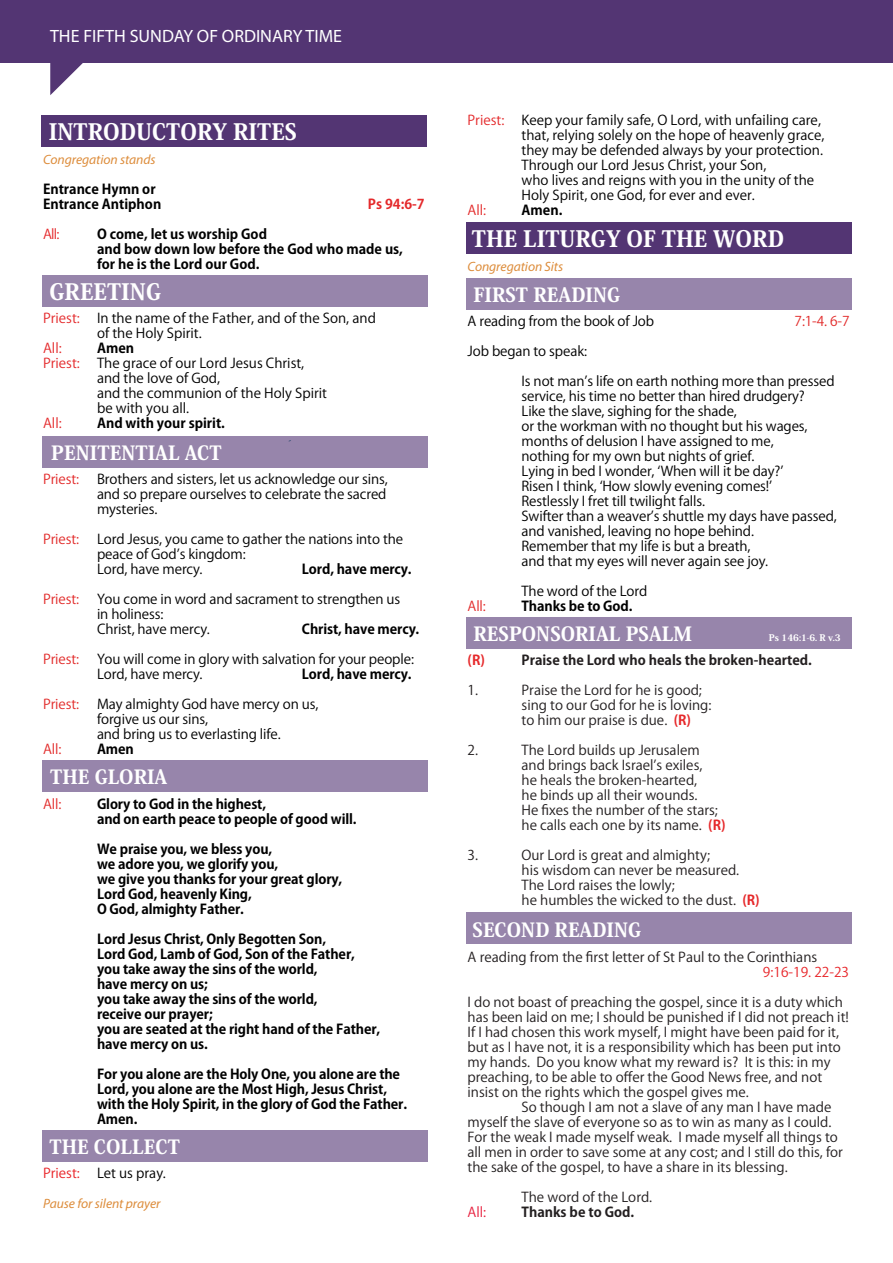
<style>
.page{position:relative;width:893px;height:1263px;background:#fff}
.page>*{position:absolute;margin:0;border:0;box-sizing:border-box;transform-origin:0 0}
.t1{font:800 22.35px "Koz Min Pro";color:#fff}
.t2{font:800 19.35px "Koz Min Pro";color:#fff}
.t3{font:17.85px "Myriad Pro";color:#fff}
.t4{font:13.5px/15px "Koz Go Pro";letter-spacing:-.01em;color:#000}
.t5{font:13.5px/15px "Koz Go Pro";color:#231f20}
.t6{font:700 13.5px/15px "Koz Go Pro";letter-spacing:-.01em;color:#000}
.t7{font:italic 13.5px "Myriad Pro";letter-spacing:-.005em;color:#dd8d3c}
.t8{font:700 13.5px "Koz Go Pro";color:#231f20}
.t9{font:13.5px "Koz Go Pro";letter-spacing:-.01em;color:#e22b2a}
.t10{font:13.5px "Koz Go Pro";color:#e4292b}
.t11{font:13.5px "Koz Go Pro";color:#e8262a}
.t12{font:13.5px "Koz Go Pro";letter-spacing:-.01em;color:#e32a2a}
.t13{font:700 13.5px "Koz Go Pro";color:#e4292b}
.t14{font:13.5px "Koz Go Pro";color:#e92428}
.t15{font:13.5px "Koz Go Pro";color:#e5282b}
.t16{font:13.5px "Koz Go Pro";color:#e7213f}
.t17{font:700 13.5px "Koz Go Pro";color:#e6282a}
.t18{font:800 9px "Koz Min Pro";color:#fff}
.s1{font-weight:700;color:#e6282a}
</style>
<div class="page">
<div style="left:0;top:0;width:893px;height:63px;background:#533573"></div>
<svg style="left:50px;top:63px;width:33px;height:32px"></svg>
<div style="left:41px;top:115px;width:386px;height:32px;background:#533573"></div>
<div style="left:43px;top:275px;width:385px;height:32px;background:#9785ab"></div>
<div style="left:42px;top:436px;width:386px;height:32px;background:#9785ab"></div>
<div style="left:466px;top:222px;width:385px;height:32px;background:#533573"></div>
<div style="left:466px;top:278px;width:385px;height:32px;background:#9785ab"></div>
<div style="left:466px;top:617px;width:386px;height:32px;background:#9785ab"></div>
<div style="left:466px;top:912px;width:385px;height:32px;background:#9785ab"></div>
<div style="left:42px;top:1130px;width:386px;height:32px;background:#9785ab"></div>
<div style="left:42px;top:760px;width:386px;height:32px;background:#9785ab"></div>
<h3 class="t3" style="left:50px;top:25px;width:294px">THE FIFTH SUNDAY OF ORDINARY TIME</h3>
<h1 class="t1" style="left:49px;top:115px;width:250px">INTRODUCTORY RITES</h1>
<p class="t7" style="left:43px;top:151px;width:114px">Congregation stands</p>
<p class="t6" style="left:43px;top:183px;width:120px">Entrance Hymn or<br>Entrance Antiphon</p>
<p class="t13" style="left:368px;top:195px;width:58px">Ps 94:6-7</p>
<p class="t15" style="left:43px;top:225px;width:18px">All:</p>
<p class="t6" style="left:97px;top:228px;width:307px">O come, let us worship God<br>and bow down low before the God who made us, for he is the Lord our God.</p>
<h1 class="t1" style="left:50px;top:275px;width:113px">GREETING</h1>
<p class="t10" style="left:43px;top:309px;width:38px">Priest:</p>
<p class="t4" style="left:97px;top:311px;width:280px">In the name of the Father, and of the Son, and of the Holy Spirit.</p>
<p class="t10" style="left:43px;top:339px;width:20px">All:</p>
<p class="t6" style="left:97px;top:341px;width:39px">Amen</p>
<p class="t10" style="left:43px;top:354px;width:38px">Priest:</p>
<p class="t4" style="left:97px;top:356px;width:231px">The grace of our Lord Jesus Christ, and the love of God,<br>and the communion of the Holy Spirit be with you all.</p>
<p class="t10" style="left:43px;top:414px;width:20px">All:</p>
<p class="t6" style="left:97px;top:416px;width:129px">And with your spirit.</p>
<h2 class="t2" style="left:51px;top:439px;width:172px">PENITENTIAL ACT</h2>
<p class="t12" style="left:43px;top:470px;width:38px">Priest:</p>
<p class="t4" style="left:97px;top:471px;width:292px;text-align:justify">Brothers and sisters, let us acknowledge our sins, and so prepare ourselves to celebrate the sacred mysteries.</p>
<p class="t9" style="left:43px;top:530px;width:38px">Priest:</p>
<p class="t4" style="left:97px;top:531px;width:308px">Lord Jesus, you came to gather the nations into the peace of Godʼs kingdom:<br>Lord, have mercy.</p>
<p class="t6" style="left:302px;top:562px;width:111px">Lord, have mercy.</p>
<p class="t9" style="left:43px;top:590px;width:38px">Priest:</p>
<p class="t4" style="left:97px;top:591px;width:305px">You come in word and sacrament to strengthen us in holiness:<br>Christ, have mercy.</p>
<p class="t6" style="left:302px;top:622px;width:119px">Christ, have mercy.</p>
<p class="t9" style="left:43px;top:650px;width:38px">Priest:</p>
<p class="t4" style="left:97px;top:651px;width:318px">You will come in glory with salvation for your people:<br>Lord, have mercy.</p>
<p class="t6" style="left:302px;top:667px;width:111px">Lord, have mercy.</p>
<p class="t9" style="left:43px;top:695px;width:38px">Priest:</p>
<p class="t4" style="left:97px;top:696px;width:223px">May almighty God have mercy on us, forgive us our sins,<br>and bring us to everlasting life.</p>
<p class="t9" style="left:43px;top:740px;width:20px">All:</p>
<p class="t6" style="left:97px;top:742px;width:38px">Amen</p>
<h2 class="t2" style="left:50px;top:763px;width:119px">THE GLORIA</h2>
<p class="t9" style="left:43px;top:795px;width:20px">All:</p>
<p class="t6" style="left:97px;top:797px;width:261px">Glory to God in the highest,<br>and on earth peace to people of good will.</p>
<p class="t6" style="left:97px;top:842px;width:247px">We praise you, we bless you,<br>we adore you, we glorify you,<br>we give you thanks for your great glory,<br>Lord God, heavenly King,<br>O God, almighty Father.</p>
<p class="t6" style="left:97px;top:932px;width:285px">Lord Jesus Christ, Only Begotten Son,<br>Lord God, Lamb of God, Son of the Father, you take away the sins of the world,<br>have mercy on us;<br>you take away the sins of the world,<br>receive our prayer;<br>you are seated at the right hand of the Father, have mercy on us.</p>
<p class="t6" style="left:97px;top:1067px;width:311px">For you alone are the Holy One, you alone are the Lord, you alone are the Most High, Jesus Christ, with the Holy Spirit, in the glory of God the Father.<br>Amen.</p>
<h2 class="t2" style="left:50px;top:1132px;width:132px">THE COLLECT</h2>
<p class="t14" style="left:43px;top:1164px;width:38px">Priest:</p>
<p class="t4" style="left:97px;top:1166px;width:70px">Let us pray.</p>
<p class="t7" style="left:43px;top:1195px;width:119px">Pause for silent prayer</p>
<p class="t10" style="left:468px;top:112px;width:38px">Priest:</p>
<p class="t4" style="left:522px;top:113px;width:304px">Keep your family safe, O Lord, with unfailing care, that, relying solely on the hope of heavenly grace, they may be defended always by your protection.<br>Through our Lord Jesus Christ, your Son,<br>who lives and reigns with you in the unity of the Holy Spirit, one God, for ever and ever.</p>
<p class="t12" style="left:468px;top:202px;width:20px">All:</p>
<p class="t6" style="left:522px;top:204px;width:42px">Amen.</p>
<h1 class="t1" style="left:472px;top:222px;width:313px">THE LITURGY OF THE WORD</h1>
<p class="t7" style="left:468px;top:258px;width:97px">Congregation Sits</p>
<h2 class="t2" style="left:473px;top:281px;width:148px">FIRST READING</h2>
<p class="t4" style="left:468px;top:314px;width:188px">A reading from the book of Job</p>
<p class="t9" style="left:795px;top:313px;width:56px">7:1-4. 6-7</p>
<p class="t4" style="left:468px;top:344px;width:121px">Job began to speak:</p>
<p class="t4" style="left:522px;top:374px;width:317px">Is not manʼs life on earth nothing more than pressed service, his time no better than hired drudgery?<br>Like the slave, sighing for the shade,<br>or the workman with no thought but his wages, months of delusion I have assigned to me,<br>nothing for my own but nights of grief.<br>Lying in bed I wonder, ʻWhen will it be day?ʼ<br>Risen I think, ʻHow slowly evening comes!ʼ<br>Restlessly I fret till twilight falls.<br>Swifter than a weaverʼs shuttle my days have passed, and vanished, leaving no hope behind.<br>Remember that my life is but a breath,<br>and that my eyes will never again see joy.</p>
<p class="t4" style="left:522px;top:584px;width:127px">The word of the Lord</p>
<p class="t9" style="left:468px;top:597px;width:20px">All:</p>
<p class="t6" style="left:522px;top:600px;width:112px">Thanks be to God.</p>
<h2 class="t2" style="left:474px;top:619px;width:220px">RESPONSORIAL PSALM</h2>
<p class="t18" style="left:769px;top:631px;width:73px">Ps 146:1-6. R v.3</p>
<p class="t17" style="left:468px;top:652px;width:19px">(R)</p>
<p class="t8" style="left:522px;top:652px;width:292px">Praise the Lord who heals the broken-hearted.</p>
<p class="t5" style="left:468px;top:683px;width:12px">1.</p>
<p class="t5" style="left:522px;top:683px;width:191px">Praise the Lord for he is good; sing to our God for he is loving: to him our praise is due. <span class="s1">(R)</span></p>
<p class="t5" style="left:468px;top:743px;width:12px">2.</p>
<p class="t5" style="left:522px;top:743px;width:206px">The Lord builds up Jerusalem and brings back Israelʼs exiles,<br>he heals the broken-hearted,<br>he binds up all their wounds.<br>He fixes the number of the stars; he calls each one by its name. <span class="s1">(R)</span></p>
<p class="t5" style="left:468px;top:848px;width:12px">3.</p>
<p class="t5" style="left:522px;top:848px;width:240px">Our Lord is great and almighty;<br>his wisdom can never be measured.<br>The Lord raises the lowly;<br>he humbles the wicked to the dust. <span class="s1">(R)</span></p>
<h2 class="t2" style="left:473px;top:915px;width:170px">SECOND READING</h2>
<p class="t5" style="left:468px;top:950px;width:351px">A reading from the first letter of St Paul to the Corinthians</p>
<p class="t11" style="left:763px;top:963px;width:88px">9:16-19. 22-23</p>
<p class="t5" style="left:468px;top:995px;width:383px">I do not boast of preaching the gospel, since it is a duty which has been laid on me; I should be punished if I did not preach it!<br>If I had chosen this work myself, I might have been paid for it, but as I have not, it is a responsibility which has been put into my hands. Do you know what my reward is? It is this: in my preaching, to be able to offer the Good News free, and not insist on the rights which the gospel gives me.</p>
<p class="t5" style="left:468px;top:1100px;width:377px;text-indent:54px">So though I am not a slave of any man I have made myself the slave of everyone so as to win as many as I could.<br>For the weak I made myself weak. I made myself all things to all men in order to save some at any cost; and I still do this, for the sake of the gospel, to have a share in its blessing.</p>
<p class="t5" style="left:522px;top:1190px;width:132px">The word of the Lord.</p>
<p class="t16" style="left:468px;top:1203px;width:20px">All:</p>
<p class="t8" style="left:522px;top:1203px;width:114px">Thanks be to God.</p>
</div>
